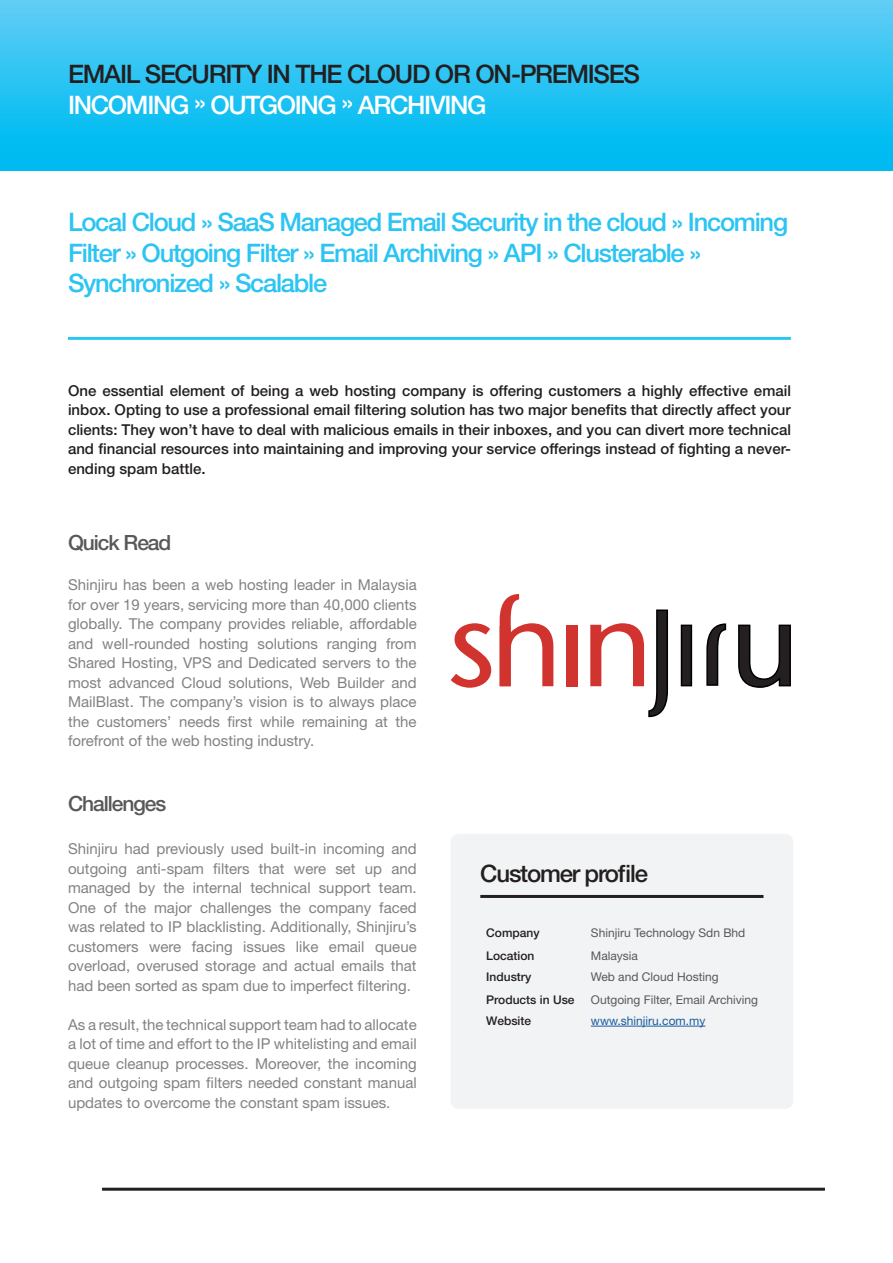
<style>
.page{position:relative;width:893px;height:1263px;background:#fff}
.page>*{position:absolute;margin:0;border:0;box-sizing:border-box;transform-origin:0 0}
.Überschrift_H1__cyan{font:500 25.5px/30.6px "Helvetica Neue LT Pro";letter-spacing:-.05em;color:#2bc4f3}
.t1{font:500 25.5px "Helvetica Neue LT Pro";letter-spacing:-.05em;color:#231f20}
.t2{font:500 25.5px "Helvetica Neue LT Pro";letter-spacing:-.055em;color:#fff}
.Überschrift_Box__unt{font:500 24px "Helvetica Neue LT Pro";letter-spacing:-.05em;color:#231f20}
.Überschrift_H2__dunk{font:500 21px "Helvetica Neue LT Pro";letter-spacing:-.05em;color:#57585a}
.Fliesstext__hellgrau{font:15px/19.5px "Helvetica Neue LT Pro";color:#808285;text-align:justify}
.t3{font:500 15px/19.5px "Helvetica Neue LT Pro";color:#231f20;text-align:justify}
.Überschrift_H2__dunk-2{font:15px/19.5px "Helvetica Neue LT Pro";color:#808285;text-align:justify}
.Hervorhebung__fett{font:12px "Helvetica Neue LT Pro";color:#57585a}
.Fliesstext__hellgrau-2{font:500 12px "Helvetica Neue LT Pro";color:#231f20}
.Hervorhebung__fett-2{font:12px "Helvetica Neue LT Pro";color:#175d9e}
</style>
<div class="page">
<hr style="left:102px;top:1188px;width:723px;height:3px;background:#231f20">
<div style="left:0;top:0;width:893px;height:170px;background:linear-gradient(to bottom,#60cdf5,#00baf1)"></div>
<hr style="left:68px;top:337px;width:723px;height:3px;background:#2bc4f3">
<div style="left:450px;top:834px;width:343px;height:275px;background:#f2f3f4;border-radius:9px"></div>
<hr style="left:480px;top:895px;width:283px;height:3px;background:#231f20">
<hr style="left:591px;top:1026px;width:114px;height:1px;background:#175d9e">
<svg style="left:706px;top:623px;width:21px;height:63px"></svg>
<svg style="left:451px;top:623px;width:40px;height:65px"></svg>
<div style="left:566px;top:625px;width:11px;height:61px;background:#d1332e"></div>
<svg style="left:590px;top:609px;width:78px;height:109px"></svg>
<div style="left:681px;top:625px;width:11px;height:61px;background:#241f21;border:2px solid #000"></div>
<svg style="left:738px;top:624px;width:53px;height:64px"></svg>
<svg style="left:500px;top:594px;width:53px;height:92px"></svg>
<p class="t1" style="left:68px;top:59px;width:573px">EMAIL SECURITY IN THE CLOUD OR ON-PREMISES</p>
<p class="t2" style="left:68px;top:89px;width:420px">INCOMING » OUTGOING » ARCHIVING</p>
<p class="Überschrift_H1__cyan" style="left:68px;top:206px;width:722px">Local Cloud » SaaS Managed Email Security in the cloud » Incoming<br>Filter » Outgoing Filter » Email Archiving » API » Clusterable »<br>Synchronized » Scalable</p>
<p class="t3" style="left:68px;top:380px;width:724px">One essential element of being a web hosting company is offering customers a highly effective email inbox. Opting to use a professional email filtering solution has two major benefits that directly affect your clients: They won’t have to deal with malicious emails in their inboxes, and you can divert more technical and financial resources into maintaining and improving your service offerings instead of fighting a never&shy;ending spam battle.</p>
<p class="Überschrift_H2__dunk" style="left:68px;top:530px;width:105px">Quick Read</p>
<p class="Überschrift_H2__dunk-2" style="left:68px;top:575px;width:350px">Shinjiru has been a web hosting leader in Malaysia for over 19 years, servicing more than 40,000 clients globally. The company provides reliable, affordable and well-rounded hosting solutions ranging from Shared Hosting, VPS and Dedicated servers to the most advanced Cloud solutions, Web Builder and MailBlast. The company’s vision is to always place the customers’ needs first while remaining at the forefront of the web hosting industry.</p>
<p class="Überschrift_H2__dunk" style="left:68px;top:791px;width:100px">Challenges</p>
<p class="Fliesstext__hellgrau" style="left:68px;top:839px;width:350px">Shinjiru had previously used built-in incoming and outgoing anti-spam filters that were set up and managed by the internal technical support team.<br>One of the major challenges the company faced was related to IP blacklisting. Additionally, Shinjiru’s customers were facing issues like email queue overload, overused storage and actual emails that had been sorted as spam due to imperfect filtering.</p>
<p class="Fliesstext__hellgrau" style="left:68px;top:1014px;width:350px">As a result, the technical support team had to allocate a lot of time and effort to the IP whitelisting and email queue cleanup processes. Moreover, the incoming and outgoing spam filters needed constant manual updates to overcome the constant spam issues.</p>
<p class="Überschrift_Box__unt" style="left:480px;top:859px;width:169px">Customer profile</p>
<p class="Fliesstext__hellgrau-2" style="left:486px;top:925px;width:55px">Company</p>
<p class="Hervorhebung__fett" style="left:591px;top:925px;width:156px">Shinjiru Technology Sdn Bhd</p>
<p class="Fliesstext__hellgrau-2" style="left:486px;top:949px;width:50px">Location</p>
<p class="Hervorhebung__fett" style="left:591px;top:948px;width:49px">Malaysia</p>
<p class="Fliesstext__hellgrau-2" style="left:486px;top:969px;width:47px">Industry</p>
<p class="Hervorhebung__fett" style="left:591px;top:969px;width:129px">Web and Cloud Hosting</p>
<p class="Fliesstext__hellgrau-2" style="left:486px;top:993px;width:90px">Products in Use</p>
<p class="Hervorhebung__fett" style="left:591px;top:993px;width:169px">Outgoing Filter, Email Archiving</p>
<p class="Fliesstext__hellgrau-2" style="left:486px;top:1013px;width:46px">Website</p>
<p class="Hervorhebung__fett-2" style="left:591px;top:1013px;width:116px">www.shinjiru.com.my</p>
</div>
